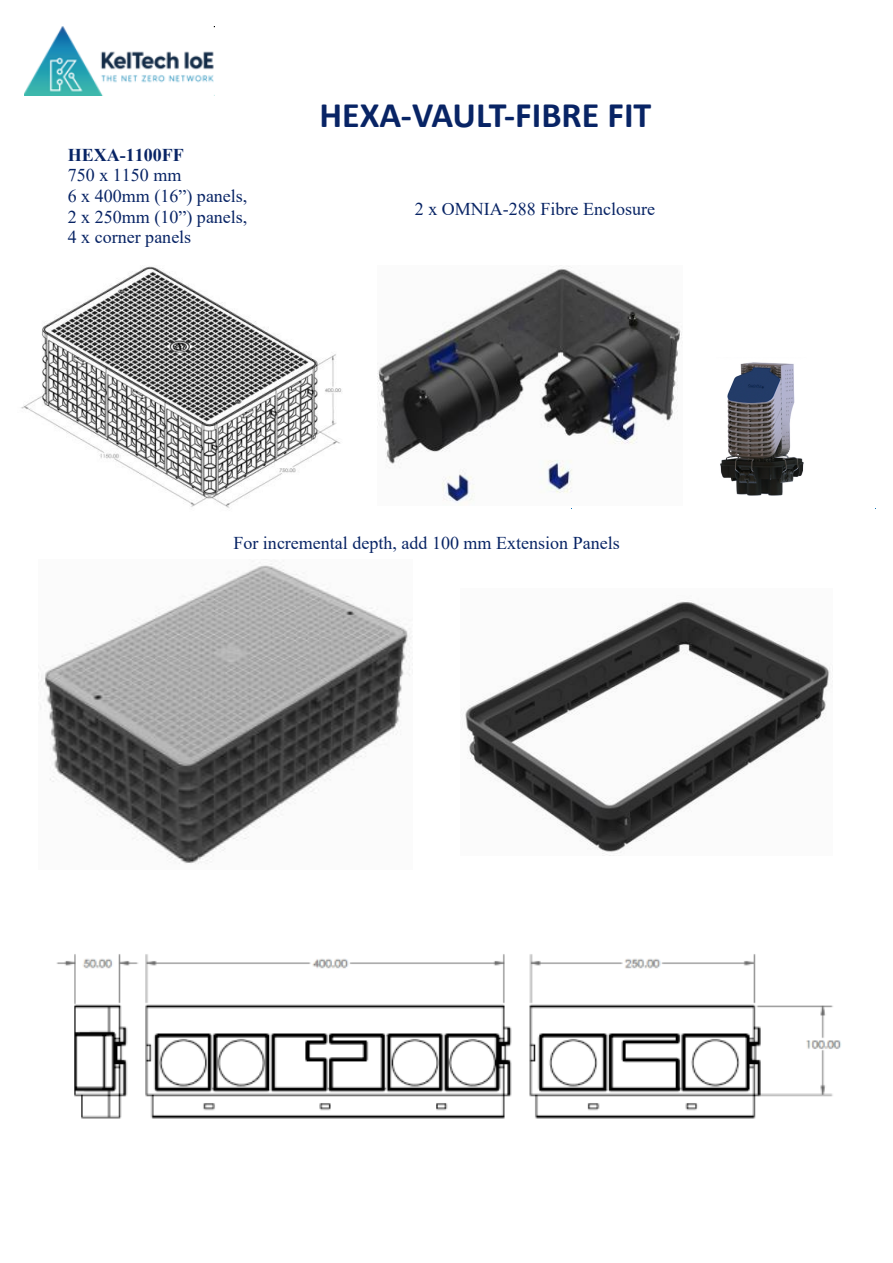
<style>
.page{position:relative;width:893px;height:1263px;background:#fff}
.page>*{position:absolute;margin:0;border:0;box-sizing:border-box;transform-origin:0 0}
.t1{font:700 36px "Calibri";color:#082465}
.t2{font:18px/20.7px "Times New Roman";color:#082465}
.t3{font:700 18px "Times New Roman";color:#082465}
</style>
<div class="page">
<img style="left:25px;top:27px;width:190px;height:68px">
<img style="left:720px;top:362px;width:84px;height:133px">
<img style="left:21px;top:266px;width:321px;height:242px">
<img style="left:378px;top:266px;width:304px;height:239px">
<img style="left:40px;top:561px;width:371px;height:303px">
<img style="left:465px;top:601px;width:365px;height:254px">
<img style="left:56px;top:954px;width:786px;height:165px">
<p class="t3" style="left:68px;top:148px;width:118px">HEXA-1100FF</p>
<p class="t2" style="left:68px;top:167px;width:181px">750 x 1150 mm<br>6 x 400mm (16”) panels,<br>2 x 250mm (10”) panels,<br>4 x corner panels</p>
<h1 class="t1" style="left:319px;top:100px;width:333px">HEXA-VAULT-FIBRE FIT</h1>
<p class="t2" style="left:415px;top:201px;width:242px">2 x OMNIA-288 Fibre Enclosure</p>
<p class="t2" style="left:233px;top:534px;width:388px">For incremental depth, add 100 mm Extension Panels</p>
</div>
